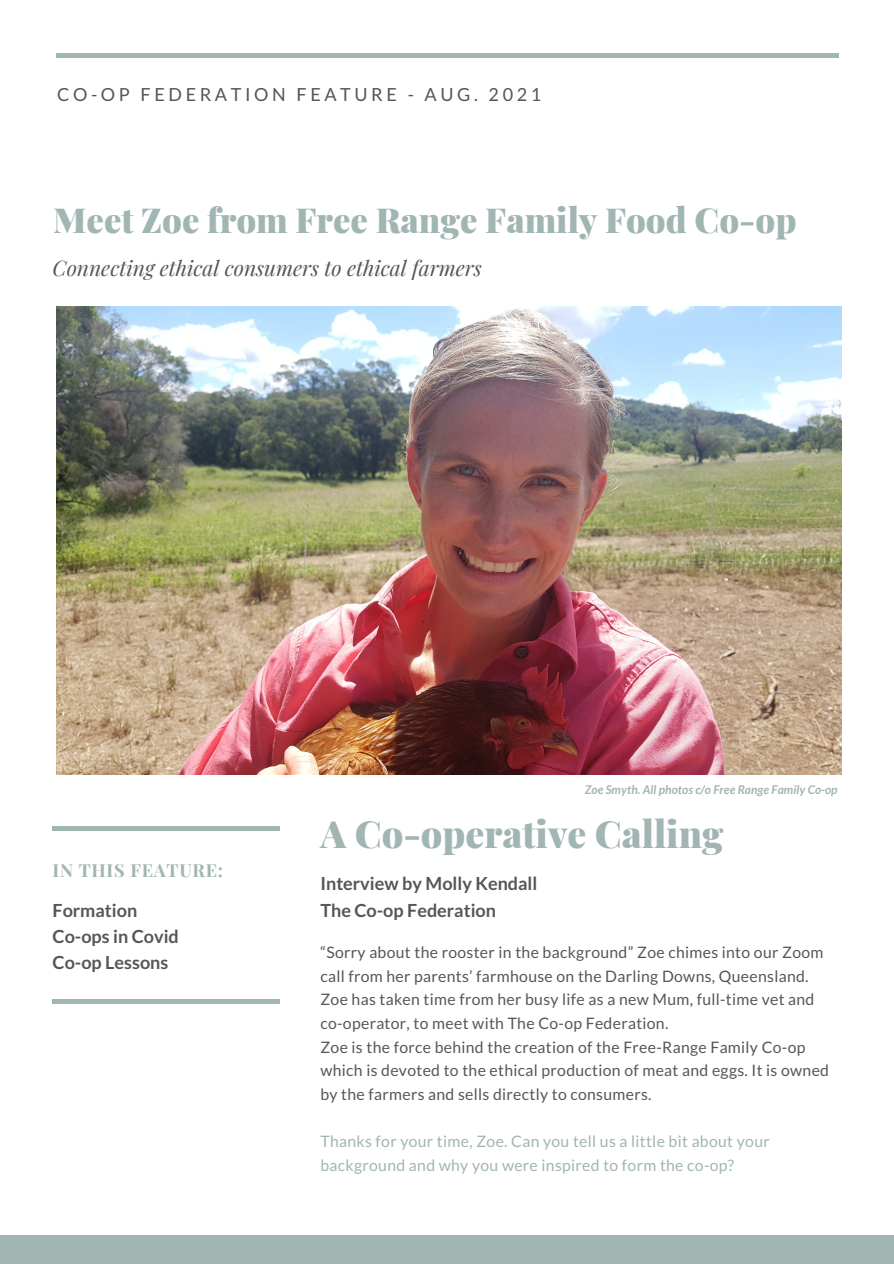
<style>
.page{position:relative;width:894px;height:1264px;background:#fff}
.page>*{position:absolute;margin:0;border:0;box-sizing:border-box;transform-origin:0 0}
.t1{font:900 37.5px "Playfair Display";color:#a1b5b3}
.t2{font:900 34.5px "Playfair Display";color:#a1b5b3}
.t3{font:italic 21px "Playfair Display";color:#565656}
.t4{font:700 18px "Lato";color:#565656}
.t5{font:18px "Lato";letter-spacing:.2em;color:#565656}
.t6{font:700 18px "Playfair Display";letter-spacing:.04em;color:#a1b5b3}
.t7{font:15.75px/23.7px "Lato";letter-spacing:.02em;color:#565656}
.t8{font:15.75px/23.7px "Lato";letter-spacing:.02em;color:#a1b5b3}
.t9{font:italic 700 12px "Lato";color:#a1b5b3}
</style>
<div class="page">
<div style="left:0;top:1235px;width:893px;height:28px;background:#a1b5b3"></div>
<div style="left:56px;top:53px;width:782px;height:5px;background:#a1b5b3"></div>
<hr style="left:53px;top:826px;width:227px;height:4px;background:#a1b5b3">
<div style="left:53px;top:998px;width:227px;height:5px;background:#a1b5b3"></div>
<img style="left:56px;top:306px;width:785px;height:469px">
<p class="t5" style="left:57px;top:83px;width:485px">CO-OP FEDERATION FEATURE - AUG. 2021</p>
<p class="t2" style="left:53px;top:195px;width:744px">Meet Zoe from Free Range Family Food Co-op</p>
<p class="t3" style="left:53px;top:253px;width:430px">Connecting ethical consumers to ethical farmers</p>
<p class="t9" style="left:584px;top:782px;width:254px">Zoe Smyth. All photos c/o Free Range Family Co-op</p>
<p class="t6" style="left:53px;top:857px;width:172px">IN THIS FEATURE:</p>
<p class="t4" style="left:53px;top:899px;width:86px">Formation</p>
<p class="t4" style="left:53px;top:925px;width:128px">Co-ops in Covid</p>
<p class="t4" style="left:53px;top:951px;width:117px">Co-op Lessons</p>
<p class="t1" style="left:320px;top:807px;width:404px">A Co-operative Calling</p>
<p class="t4" style="left:320px;top:871px;width:218px">Interview by Molly Kendall</p>
<p class="t4" style="left:320px;top:898px;width:177px">The Co-op Federation</p>
<p class="t7" style="left:320px;top:940px;width:504px">“Sorry about the rooster in the background” Zoe chimes into our Zoom call from her parents’ farmhouse on the Darling Downs, Queensland.</p>
<p class="t7" style="left:320px;top:987px;width:495px">Zoe has taken time from her busy life as a new Mum, full-time vet and co-operator, to meet with The Co-op Federation.</p>
<p class="t7" style="left:320px;top:1034px;width:510px">Zoe is the force behind the creation of the Free-Range Family Co-op which is devoted to the ethical production of meat and eggs. It is owned by the farmers and sells directly to consumers.</p>
<p class="t8" style="left:320px;top:1129px;width:450px">Thanks for your time, Zoe. Can you tell us a little bit about your background and why you were inspired to form the co-op?</p>
</div>
